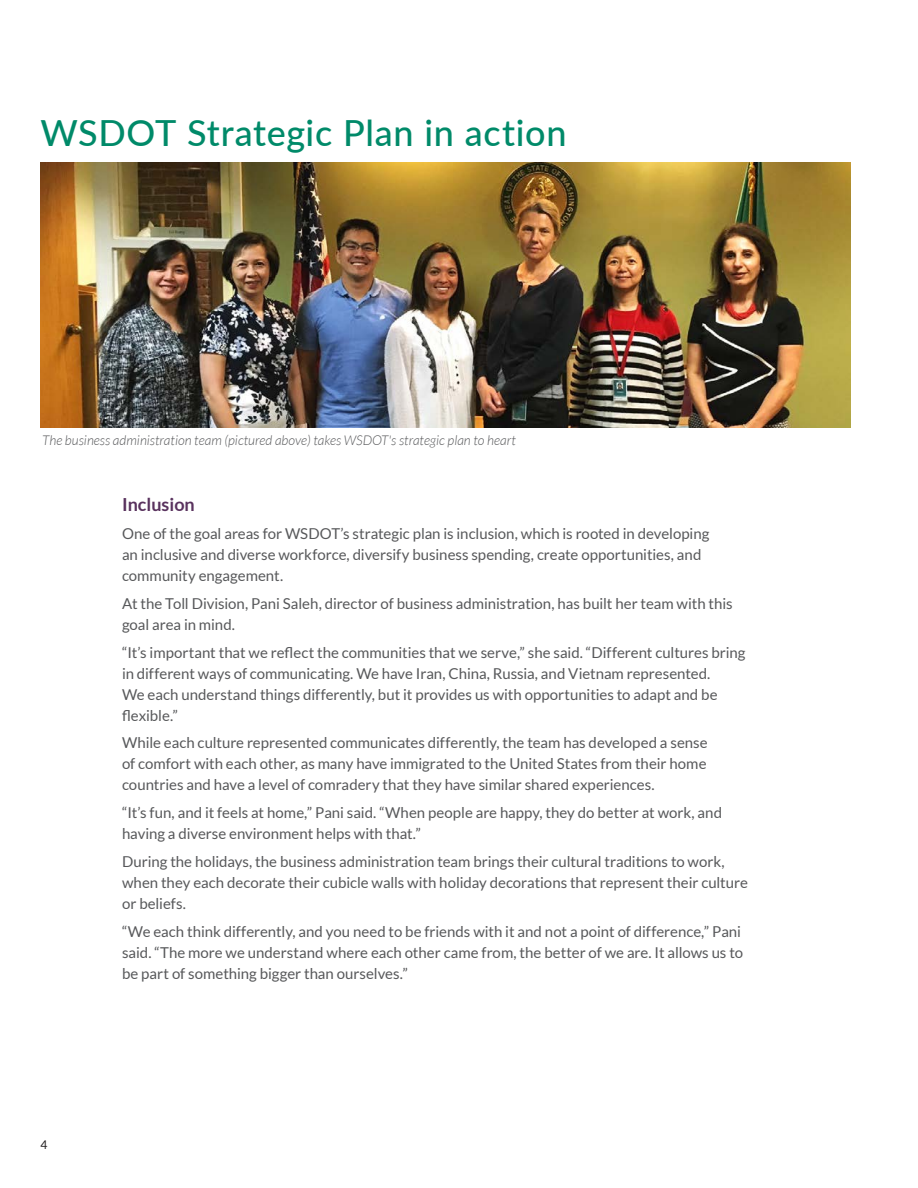
<style>
.page{position:relative;width:918px;height:1188px;background:#fff}
.page>*{position:absolute;margin:0;border:0;box-sizing:border-box;transform-origin:0 0}
.t1{font:500 36px "Lato";letter-spacing:.02em;color:#008a69}
.t2{font:700 18px "Lato";color:#59325e}
.t3{font:15px/21px "Lato";letter-spacing:-.005em;color:#57585a}
.t4{font:italic 300 13.5px "Lato";color:#57585a}
.t5{font:12px "Lato";color:#231f20}
</style>
<div class="page">
<img style="left:40px;top:162px;width:810px;height:265px">
<h1 class="t1" style="left:40px;top:107px;width:527px">WSDOT Strategic Plan in action</h1>
<p class="t4" style="left:42px;top:433px;width:475px">The business administration team (pictured above) takes WSDOT's strategic plan to heart</p>
<p class="t5" style="left:40px;top:1138px;width:8px">4</p>
<h2 class="t2" style="left:122px;top:494px;width:74px">Inclusion</h2>
<p class="t3" style="left:122px;top:523px;width:589px">One of the goal areas for WSDOT’s strategic plan is inclusion, which is rooted in developing an inclusive and diverse workforce, diversify business spending, create opportunities, and community engagement.</p>
<p class="t3" style="left:122px;top:593px;width:612px">At the Toll Division, Pani Saleh, director of business administration, has built her team with this goal area in mind.</p>
<p class="t3" style="left:122px;top:642px;width:625px">“It’s important that we reflect the communities that we serve,” she said. “Different cultures bring in different ways of communicating. We have Iran, China, Russia, and Vietnam represented.<br>We each understand things differently, but it provides us with opportunities to adapt and be flexible.”</p>
<p class="t3" style="left:122px;top:732px;width:587px;text-align:justify">While each culture represented communicates differently, the team has developed a sense of comfort with each other, as many have immigrated to the United States from their home countries and have a level of comradery that they have similar shared experiences.</p>
<p class="t3" style="left:122px;top:802px;width:602px">“It’s fun, and it feels at home,” Pani said. “When people are happy, they do better at work, and having a diverse environment helps with that.”</p>
<p class="t3" style="left:122px;top:851px;width:627px">During the holidays, the business administration team brings their cultural traditions to work, when they each decorate their cubicle walls with holiday decorations that represent their culture or beliefs.</p>
<p class="t3" style="left:122px;top:921px;width:623px">“We each think differently, and you need to be friends with it and not a point of difference,” Pani said. “The more we understand where each other came from, the better of we are. It allows us to be part of something bigger than ourselves.”</p>
</div>
